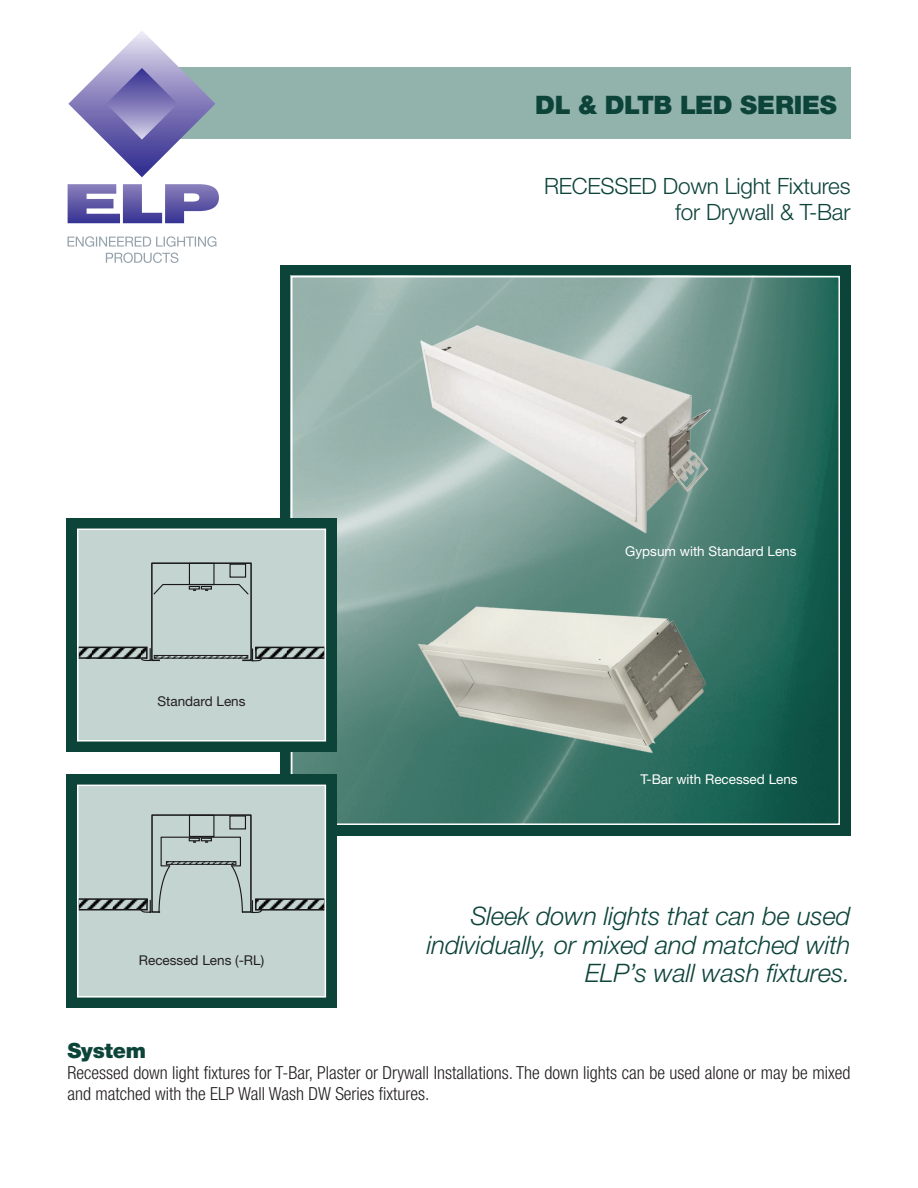
<style>
.page{position:relative;width:918px;height:1188px;background:#fff}
.page>*{position:absolute;margin:0;border:0;box-sizing:border-box;transform-origin:0 0}
.t1{font:italic 300 25.5px/28.5px "Helvetica Neue";letter-spacing:-.005em;color:#0d443a;text-align:right}
.t2{font:900 25.5px "Helvetica Neue";letter-spacing:-.01em;color:#0d443a}
.t3{font:300 22.5px/25.5px "Helvetica Neue";letter-spacing:-.01em;color:#0d443a;text-align:right}
.t4{font:900 21px "Helvetica Neue";letter-spacing:-.01em;color:#0d443a}
.t5{font:300 condensed 18px/21px "Helvetica Neue";color:#231f20}
.t6{font:13.5px "Helvetica Neue";color:#fff}
.t7{font:13.5px "Helvetica Neue";color:#231f20}
</style>
<div class="page">
<div style="left:143px;top:68px;width:707px;height:71px;background:#91b3ac"></div>
<svg style="left:68px;top:236px;width:148px;height:27px"></svg>
<svg style="left:68px;top:184px;width:151px;height:39px"></svg>
<svg style="left:68px;top:31px;width:147px;height:146px"></svg>
<svg style="left:280px;top:265px;width:570px;height:570px;background:#316158"></svg>
<img style="left:294px;top:279px;width:543px;height:543px">
<div style="left:67px;top:774px;width:270px;height:234px;background:#0d443a"></div>
<div style="left:78px;top:785px;width:247px;height:212px;background:#c4d4d1"></div>
<svg style="left:263px;top:901px;width:60px;height:7px"></svg>
<div style="left:255px;top:898px;width:71px;height:13px;border:2px solid #231f20"></div>
<svg style="left:80px;top:901px;width:59px;height:6px"></svg>
<div style="left:77px;top:898px;width:71px;height:12px;border:2px solid #231f20"></div>
<svg style="left:139px;top:814px;width:124px;height:99px"></svg>
<div style="left:77px;top:785px;width:249px;height:213px;border:2px solid #fff"></div>
<div style="left:67px;top:518px;width:270px;height:234px;background:#0d443a"></div>
<div style="left:78px;top:529px;width:247px;height:212px;background:#c4d4d1"></div>
<svg style="left:139px;top:562px;width:124px;height:99px"></svg>
<svg style="left:255px;top:647px;width:68px;height:12px"></svg>
<svg style="left:80px;top:650px;width:65px;height:6px"></svg>
<div style="left:77px;top:647px;width:71px;height:12px;border:2px solid #231f20"></div>
<div style="left:77px;top:529px;width:249px;height:213px;border:2px solid #fff"></div>
<img style="left:371px;top:562px;width:365px;height:212px">
<img style="left:418px;top:324px;width:294px;height:211px">
<h1 class="t2" style="left:535px;top:90px;width:303px">DL &amp; DLTB LED SERIES</h1>
<p class="t3" style="left:544px;top:173px;width:308px">RECESSED Down Light Fixtures for Drywall &amp; T-Bar</p>
<p class="t7" style="left:158px;top:693px;width:90px">Standard Lens</p>
<p class="t7" style="left:139px;top:953px;width:127px">Recessed Lens (-RL)</p>
<p class="t6" style="left:625px;top:543px;width:173px">Gypsum with Standard Lens</p>
<p class="t6" style="left:640px;top:772px;width:159px">T-Bar with Recessed Lens</p>
<h1 class="t1" style="left:427px;top:901px;width:425px">Sleek down lights that can be used individually, or mixed and matched with<br>ELP’s wall wash fixtures.</h1>
<p class="t4" style="left:68px;top:1037px;width:80px">System</p>
<p class="t5" style="left:68px;top:1061px;width:784px">Recessed down light fixtures for T-Bar, Plaster or Drywall Installations. The down lights can be used alone or may be mixed and matched with the ELP Wall Wash DW Series fixtures.</p>
</div>
